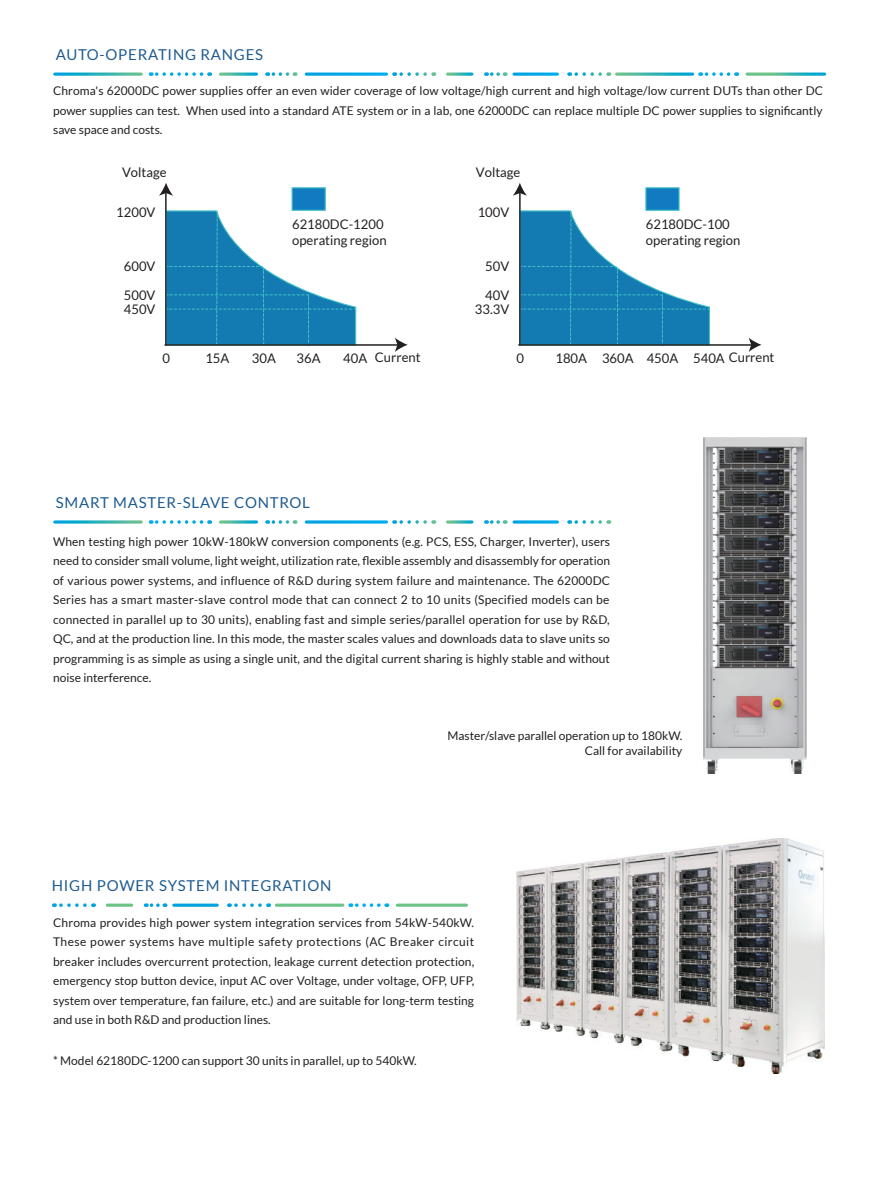
<style>
.page{position:relative;width:893px;height:1191px;background:#fff}
.page>*{position:absolute;margin:0;border:0;box-sizing:border-box;transform-origin:0 0}
.t1{font:15px "Lato";letter-spacing:.05em;color:#1f5b91}
.t2{font:13.2px/28.5px "Lato";color:#231f20}
.t3{font:12px/19.5px "Lato";color:#231f20;text-align:justify}
</style>
<div class="page">
<img style="left:703px;top:438px;width:103px;height:336px">
<img style="left:517px;top:838px;width:308px;height:235px">
<svg style="left:617px;top:72px;width:76px;height:4px"></svg>
<svg style="left:447px;top:72px;width:25px;height:4px"></svg>
<svg style="left:220px;top:72px;width:36px;height:4px"></svg>
<svg style="left:514px;top:72px;width:43px;height:4px"></svg>
<svg style="left:55px;top:72px;width:86px;height:4px"></svg>
<svg style="left:747px;top:72px;width:78px;height:4px"></svg>
<svg style="left:306px;top:72px;width:81px;height:4px"></svg>
<svg style="left:569px;top:72px;width:31px;height:4px"></svg>
<svg style="left:569px;top:520px;width:31px;height:4px"></svg>
<svg style="left:229px;top:903px;width:31px;height:4px"></svg>
<svg style="left:267px;top:72px;width:20px;height:4px"></svg>
<svg style="left:267px;top:520px;width:20px;height:4px"></svg>
<svg style="left:394px;top:72px;width:31px;height:4px"></svg>
<svg style="left:394px;top:520px;width:31px;height:4px"></svg>
<svg style="left:54px;top:903px;width:31px;height:4px"></svg>
<svg style="left:486px;top:72px;width:12px;height:4px"></svg>
<svg style="left:486px;top:520px;width:12px;height:4px"></svg>
<svg style="left:146px;top:903px;width:12px;height:4px"></svg>
<svg style="left:150px;top:72px;width:52px;height:4px"></svg>
<svg style="left:150px;top:520px;width:52px;height:4px"></svg>
<svg style="left:700px;top:72px;width:29px;height:4px"></svg>
<svg style="left:350px;top:903px;width:29px;height:4px"></svg>
<svg style="left:521px;top:210px;width:189px;height:134px"></svg>
<div style="left:645px;top:187px;width:35px;height:24px;background:#107bc1;border:1px solid #41c1c6"></div>
<hr style="left:519px;top:344px;width:234px;height:2px;background:#231f20">
<svg style="left:749px;top:338px;width:12px;height:14px"></svg>
<hr style="left:519px;top:192px;width:2px;height:153px;background:#231f20">
<svg style="left:513px;top:183px;width:14px;height:13px"></svg>
<svg style="left:167px;top:210px;width:190px;height:134px"></svg>
<div style="left:292px;top:187px;width:34px;height:24px;background:#107bc1;border:1px solid #41c1c6"></div>
<hr style="left:165px;top:344px;width:234px;height:2px;background:#231f20">
<svg style="left:395px;top:337px;width:13px;height:15px"></svg>
<hr style="left:165px;top:192px;width:2px;height:153px;background:#231f20">
<svg style="left:159px;top:183px;width:14px;height:13px"></svg>
<p class="t1" style="left:56px;top:46px;width:209px">AUTO-OPERATING RANGES</p>
<p class="t3" style="left:53px;top:81px;width:771px">Chroma's 62000DC power supplies offer an even wider coverage of low voltage/high current and high voltage/low current DUTs than other DC power supplies can test. When used into a standard ATE system or in a lab, one 62000DC can replace multiple DC power supplies to significantly save space and costs.</p>
<p class="t2" style="left:122px;top:158px;width:46px">Voltage</p>
<p class="t2" style="left:476px;top:158px;width:46px">Voltage</p>
<p class="t2" style="left:116px;top:198px;width:41px">1200V</p>
<p class="t2" style="left:478px;top:198px;width:33px">100V</p>
<p class="t2" style="left:292px;top:216px;width:96px;line-height:15.9px">62180DC-1200 operating region</p>
<p class="t2" style="left:646px;top:216px;width:96px;line-height:15.9px">62180DC-100 operating region</p>
<p class="t2" style="left:124px;top:252px;width:33px">600V<br>500V</p>
<p class="t2" style="left:124px;top:294px;width:33px">450V</p>
<p class="t2" style="left:485px;top:252px;width:26px">50V<br>40V</p>
<p class="t2" style="left:475px;top:294px;width:36px">33.3V</p>
<p class="t2" style="left:163px;top:344px;width:9px">0</p>
<p class="t2" style="left:205px;top:344px;width:26px">15A</p>
<p class="t2" style="left:252px;top:344px;width:26px">30A</p>
<p class="t2" style="left:297px;top:344px;width:26px">36A</p>
<p class="t2" style="left:343px;top:343px;width:79px">40A Current</p>
<p class="t2" style="left:516px;top:344px;width:9px">0</p>
<p class="t2" style="left:555px;top:344px;width:221px">180A 360A 450A 540A Current</p>
<p class="t1" style="left:56px;top:494px;width:256px">SMART MASTER-SLAVE CONTROL</p>
<p class="t3" style="left:53px;top:531px;width:558px">When testing high power 10kW-180kW conversion components (e.g. PCS, ESS, Charger, Inverter), users need to consider small volume, light weight, utilization rate, flexible assembly and disassembly for operation of various power systems, and influence of R&amp;D during system failure and maintenance. The 62000DC Series has a smart master-slave control mode that can connect 2 to 10 units (Specified models can be connected in parallel up to 30 units), enabling fast and simple series/parallel operation for use by R&amp;D, QC, and at the production line. In this mode, the master scales values and downloads data to slave units so programming is as simple as using a single unit, and the digital current sharing is highly stable and without noise interference.</p>
<p class="t1" style="left:52px;top:877px;width:281px">HIGH POWER SYSTEM INTEGRATION</p>
<p class="t3" style="left:447px;top:728px;width:237px;line-height:15px;text-align:right">Master/slave parallel operation up to 180kW.<br>Call for availability</p>
<p class="t3" style="left:53px;top:912px;width:423px">Chroma provides high power system integration services from 54kW-540kW.<br>These power systems have multiple safety protections (AC Breaker circuit breaker includes overcurrent protection, leakage current detection protection, emergency stop button device, input AC over Voltage, under voltage, OFP, UFP, system over temperature, fan failure, etc.) and are suitable for long-term testing and use in both R&amp;D and production lines.</p>
<p class="t3" style="left:53px;top:1050px;width:365px">* Model 62180DC-1200 can support 30 units in parallel, up to 540kW.</p>
</div>
